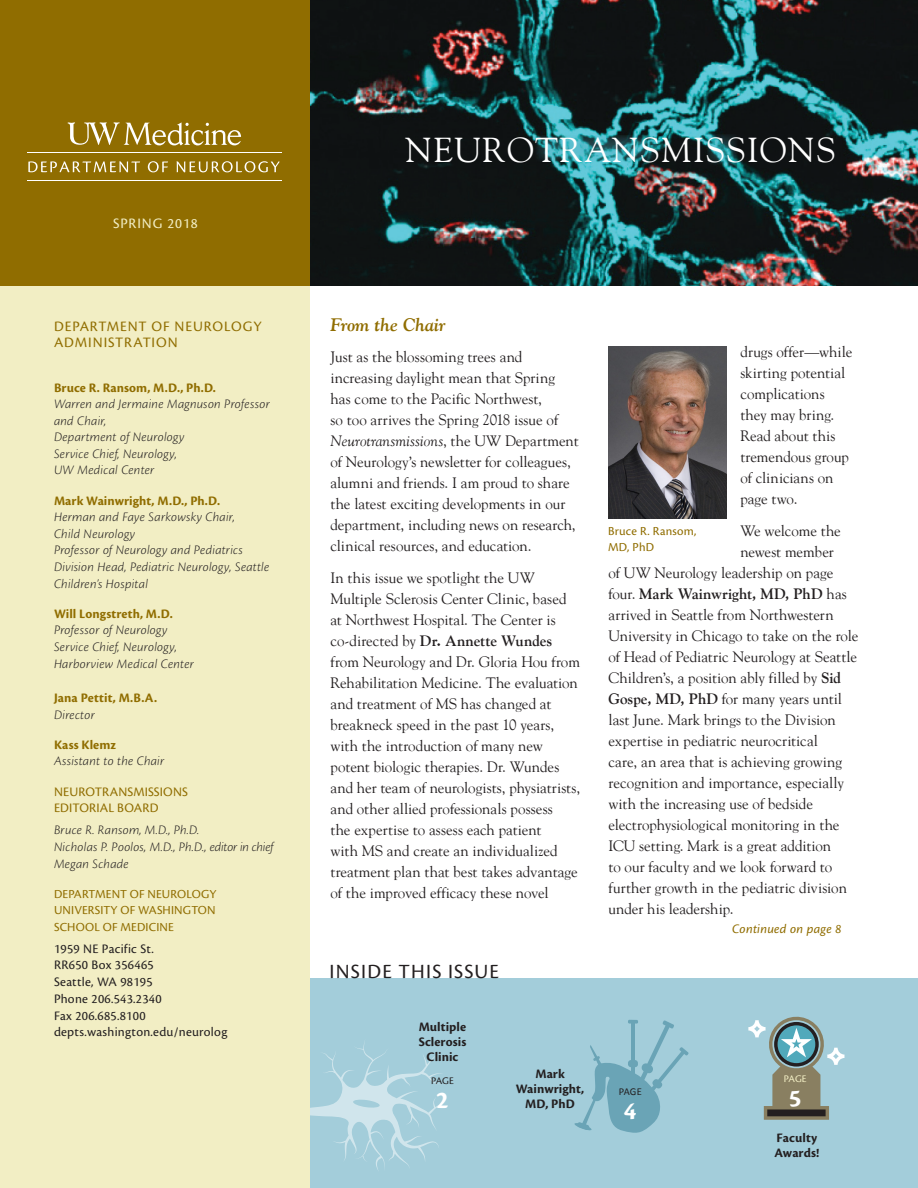
<style>
.page{position:relative;width:918px;height:1188px;background:#fff}
.page>*{position:absolute;margin:0;border:0;box-sizing:border-box;transform-origin:0 0}
.t1{font:34.5px "Goudy";letter-spacing:.04em;color:#fff}
.t2{font:700 25.5px "Cronos Pro";color:#fff}
.t3{font:21px "Cronos Pro";letter-spacing:.06em;color:#231f20}
.body{font:italic 700 18px "Goudy";letter-spacing:-.005em;color:#906d00}
.body-2{font:15px/21px "Goudy";color:#231f20}
.t4{font:15px/16.5px "Cronos Pro";letter-spacing:.06em;color:#906d00}
.body-3{font:700 15px "Goudy";letter-spacing:.01em;color:#231f20}
.t5{font:15px "Cronos Pro";letter-spacing:.06em;color:#f2eec4}
.t6{font:italic 300 13.5px/16.5px "Cronos Pro";letter-spacing:.015em;color:#231f20}
.t7{font:13.5px "Cronos Pro";letter-spacing:.02em;color:#231f20}
.t8{font:700 13.5px "Cronos Pro";letter-spacing:.005em;color:#906d00}
.t9{font:700 13.5px/15px "Cronos Pro";letter-spacing:.005em;color:#231f20;text-align:center}
.t10{font:13.5px/16.5px "Cronos Pro";letter-spacing:.01em;color:#906d00}
.continuations{font:italic 13.5px "Cronos Pro";letter-spacing:.02em;color:#906d00}
.t11{font:12.75px/16.5px "Cronos Pro";letter-spacing:.015em;color:#906d00}
.t12{font:10.5px "Cronos Pro";color:#231f20}
.t13{font:10.5px "Cronos Pro";color:#f2eec4}
.t14{font:10.5px "Calibri";color:#231f20}
.s1{font-style:italic}
.s2{font-weight:700}
.s3{font-weight:400}
</style>
<div class="page">
<div style="left:309px;top:978px;width:609px;height:210px;background:#a3cdda"></div>
<svg style="left:310px;top:1042px;width:133px;height:128px"></svg>
<img style="left:609px;top:346px;width:118px;height:173px">
<img style="left:310px;top:0;width:608px;height:285px">
<svg style="left:536px;top:135px;width:122px;height:27px;background:#30848c"></svg>
<svg style="left:707px;top:134px;width:31px;height:31px"></svg>
<div style="left:0;top:285px;width:310px;height:903px;background:#f2eec4"></div>
<div style="left:0;top:0;width:310px;height:285px;background:#906d00"></div>
<hr style="left:27px;top:180px;width:255px;height:1px;background:#fff">
<hr style="left:27px;top:153px;width:255px;height:1px;background:#fff">
<svg style="left:28px;top:161px;width:112px;height:11px"></svg>
<svg style="left:148px;top:161px;width:20px;height:11px"></svg>
<svg style="left:176px;top:161px;width:104px;height:11px"></svg>
<svg style="left:68px;top:122px;width:173px;height:23px"></svg>
<svg style="left:748px;top:1016px;width:96px;height:104px"></svg>
<svg style="left:574px;top:1020px;width:115px;height:113px"></svg>
<p class="t5" style="left:113px;top:214px;width:86px">SPRING 2018</p>
<p class="t4" style="left:54px;top:318px;width:209px">DEPARTMENT OF NEUROLOGY<br>ADMINISTRATION</p>
<p class="t8" style="left:54px;top:380px;width:164px">Bruce R. Ransom, M.D., Ph.D.</p>
<p class="t6" style="left:54px;top:396px;width:217px">Warren and Jermaine Magnuson Professor and Chair,<br>Department of Neurology</p>
<p class="t6" style="left:54px;top:446px;width:124px">Service Chief, Neurology,<br>UW Medical Center</p>
<p class="t8" style="left:54px;top:493px;width:168px">Mark Wainwright, M.D., Ph.D.</p>
<p class="t6" style="left:54px;top:509px;width:182px">Herman and Faye Sarkowsky Chair,<br>Child Neurology</p>
<p class="t6" style="left:54px;top:542px;width:190px">Professor of Neurology and Pediatrics</p>
<p class="t6" style="left:54px;top:559px;width:217px">Division Head, Pediatric Neurology, Seattle<br>Children’s Hospital</p>
<p class="t8" style="left:54px;top:606px;width:120px">Will Longstreth, M.D.</p>
<p class="t6" style="left:54px;top:622px;width:115px">Professor of Neurology</p>
<p class="t6" style="left:54px;top:639px;width:142px">Service Chief, Neurology,<br>Harborview Medical Center</p>
<p class="t8" style="left:54px;top:690px;width:105px">Jana Pettit, M.B.A.</p>
<p class="t6" style="left:54px;top:706px;width:42px">Director</p>
<p class="t8" style="left:54px;top:737px;width:64px">Kass Klemz</p>
<p class="t6" style="left:54px;top:753px;width:112px">Assistant to the Chair</p>
<p class="t10" style="left:54px;top:783px;width:135px">NEUROTRANSMISSIONS<br>EDITORIAL BOARD</p>
<p class="t6" style="left:54px;top:822px;width:147px">Bruce R. Ransom, M.D., Ph.D.</p>
<p class="t6" style="left:54px;top:838px;width:221px">Nicholas P. Poolos, M.D., Ph.D., editor in chief</p>
<p class="t6" style="left:54px;top:855px;width:76px">Megan Schade</p>
<p class="t11" style="left:54px;top:886px;width:164px;text-align:justify">DEPARTMENT OF NEUROLOGY UNIVERSITY OF WASHINGTON SCHOOL OF MEDICINE</p>
<p class="t7" style="left:54px;top:941px;width:101px">1959 NE Pacific St.</p>
<p class="t7" style="left:54px;top:957px;width:101px">RR650 Box 356465</p>
<p class="t7" style="left:54px;top:974px;width:100px">Seattle, WA 98195</p>
<p class="t7" style="left:54px;top:991px;width:109px">Phone 206.543.2340</p>
<p class="t7" style="left:54px;top:1008px;width:93px">Fax 206.685.8100</p>
<p class="t7" style="left:54px;top:1024px;width:175px">depts.washington.edu/neurolog</p>
<p class="t1" style="left:406px;top:129px;width:431px">NEUROTRANSMISSIONS</p>
<p class="body" style="left:330px;top:313px;width:117px">From the Chair</p>
<p class="body-2" style="left:330px;top:346px;width:250px">Just as the blossoming trees and increasing daylight mean that Spring has come to the Pacific Northwest,<br>so too arrives the Spring 2018 issue of <span class="s1">Neurotransmissions</span>, the UW Department of Neurology’s newsletter for colleagues, alumni and friends. I am proud to share the latest exciting developments in our department, including news on research, clinical resources, and education.</p>
<p class="body-2" style="left:330px;top:567px;width:251px">In this issue we spotlight the UW Multiple Sclerosis Center Clinic, based at Northwest Hospital. The Center is co-directed by <span class="s2">Dr. Annette Wundes </span>from Neurology and Dr. Gloria Hou from Rehabilitation Medicine. The evaluation and treatment of MS has changed at breakneck speed in the past 10 years, with the introduction of many new potent biologic therapies. Dr. Wundes and her team of neurologists, physiatrists, and other allied professionals possess<br>the expertise to assess each patient<br>with MS and create an individualized treatment plan that best takes advantage of the improved efficacy these novel</p>
<p class="t3" style="left:330px;top:960px;width:171px">INSIDE THIS ISSUE</p>
<p class="t9" style="left:419px;top:1019px;width:49px">Multiple<br>Sclerosis<br>Clinic</p>
<p class="t12" style="left:431px;top:1075px;width:24px">PAGE</p>
<p class="t2" style="left:436px;top:1086px;width:14px">2</p>
<p class="t9" style="left:516px;top:1067px;width:70px">Mark<br>Wainwright,<br>MD, PhD</p>
<p class="body-2" style="left:740px;top:341px;width:114px">drugs offer—while skirting potential complications they may bring.<br>Read about this tremendous group of clinicians on page two.</p>
<p class="body-2" style="left:740px;top:520px;width:102px">We welcome the</p>
<p class="body-2" style="left:740px;top:541px;width:95px">newest member</p>
<p class="body-2" style="left:608px;top:562px;width:226px">of UW Neurology leadership on page</p>
<p class="body-3" style="left:608px;top:584px;width:240px"><span class="s3">four.</span> Mark Wainwright, MD, PhD <span class="s3">has</span></p>
<p class="body-2" style="left:608px;top:604px;width:227px">arrived in Seattle from Northwestern</p>
<p class="body-2" style="left:608px;top:625px;width:252px">University in Chicago to take on the role</p>
<p class="body-2" style="left:608px;top:646px;width:250px">of Head of Pediatric Neurology at Seattle</p>
<p class="body-2" style="left:608px;top:667px;width:234px">Children’s, a position ably filled by <span class="s2">Sid</span></p>
<p class="body-2" style="left:608px;top:688px;width:235px"><span class="s2">Gospe, MD, PhD</span> for many years until</p>
<p class="body-2" style="left:608px;top:709px;width:229px">last June. Mark brings to the Division</p>
<p class="body-2" style="left:608px;top:730px;width:211px">expertise in pediatric neurocritical</p>
<p class="body-2" style="left:608px;top:751px;width:235px">care, an area that is achieving growing</p>
<p class="body-2" style="left:608px;top:772px;width:237px">recognition and importance, especially</p>
<p class="body-2" style="left:608px;top:793px;width:206px">with the increasing use of bedside</p>
<p class="body-2" style="left:608px;top:814px;width:233px">electrophysiological monitoring in the</p>
<p class="body-2" style="left:608px;top:835px;width:224px">ICU setting. Mark is a great addition</p>
<p class="body-2" style="left:608px;top:856px;width:225px">to our faculty and we look forward to</p>
<p class="body-2" style="left:608px;top:877px;width:240px">further growth in the pediatric division</p>
<p class="body-2" style="left:608px;top:898px;width:127px">under his leadership.</p>
<p class="t11" style="left:608px;top:523px;width:90px">Bruce R. Ransom,<br>MD, PhD</p>
<p class="t14" style="left:619px;top:1085px;width:25px">PAGE</p>
<p class="t2" style="left:624px;top:1096px;width:14px">4</p>
<p class="continuations" style="left:732px;top:921px;width:111px">Continued on page 8</p>
<p class="t13" style="left:784px;top:1073px;width:24px">PAGE</p>
<p class="t2" style="left:789px;top:1083px;width:14px">5</p>
<p class="t9" style="left:774px;top:1130px;width:46px;text-align:left">Faculty<br>Awards!</p>
</div>
